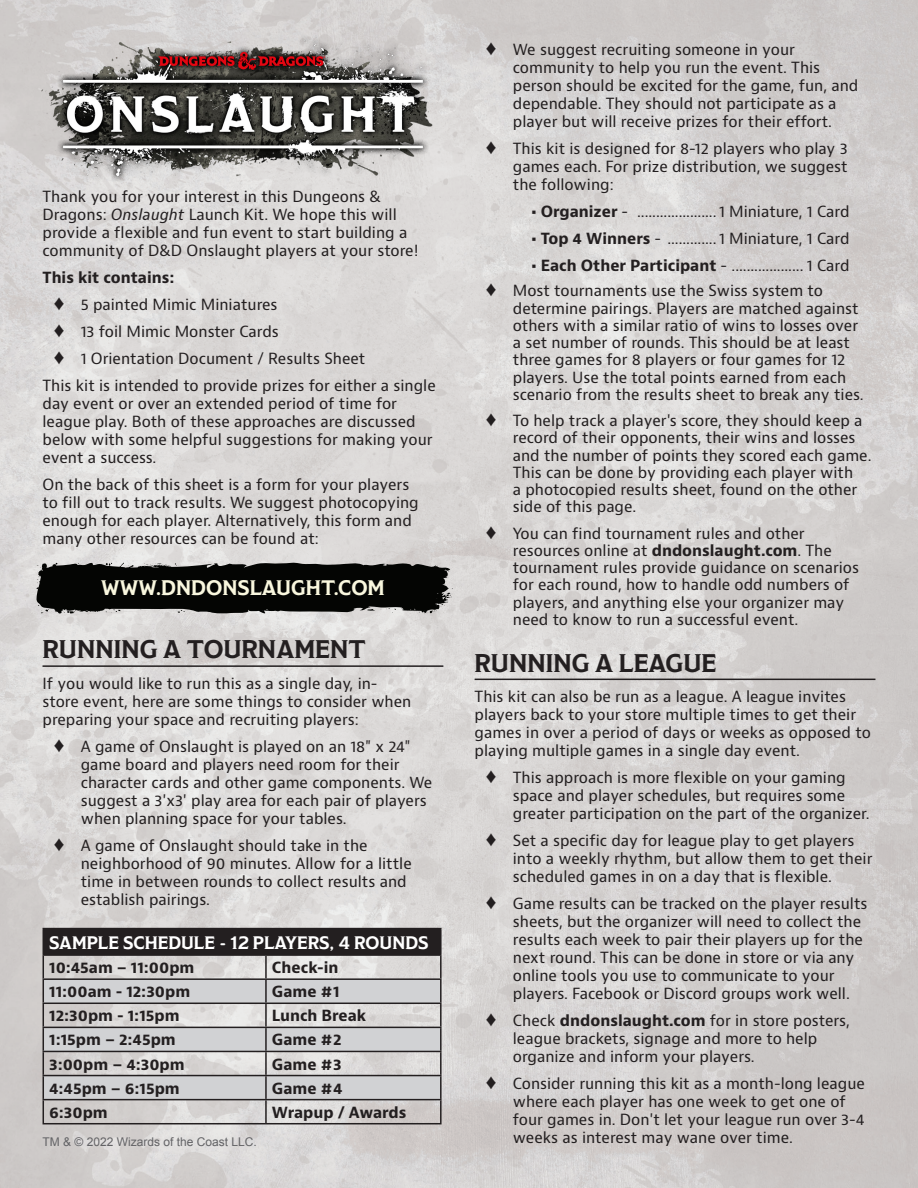
<style>
.page{position:relative;width:918px;height:1188px;background:#fff}
.page>*{position:absolute;margin:0;border:0;box-sizing:border-box;transform-origin:0 0}
.Heading_2{font:700 25.5px "Tiamat Text";color:#231f20}
.Heading_3{font:700 21px "Tiamat Text";color:#f9f7de}
.Heading_3-2{font:700 18px "Tiamat Text";color:#fff}
.Body_Text{font:15px/18px "Bernino Sans";color:#231f20}
.Body_Text-2{font:700 15px "Bernino Sans";color:#231f20}
.Body_Text_ALT{font:12px "Arial";color:#636366}
.s1{font-style:italic}
.s2{font-family:"Arial";font-weight:900;font-size:21px}
.s3{font-weight:700}
</style>
<div class="page">
<img style="left:0;top:0;width:918px;height:1188px">
<hr style="left:43px;top:665px;width:400px;height:2px;background:#231f20">
<div style="left:43px;top:929px;width:398px;height:26px;background:#231f20"></div>
<svg style="left:44px;top:980px;width:396px;height:119px;background:#d2d1d2"></svg>
<hr style="left:43px;top:928px;width:223px;height:1px;background:#231f20">
<hr style="left:266px;top:928px;width:176px;height:1px;background:#231f20">
<hr style="left:440px;top:929px;width:2px;height:25px;background:#231f20">
<hr style="left:43px;top:954px;width:223px;height:2px;background:#231f20">
<hr style="left:266px;top:954px;width:176px;height:2px;background:#231f20">
<hr style="left:265px;top:956px;width:2px;height:22px;background:#231f20">
<hr style="left:440px;top:956px;width:2px;height:22px;background:#231f20">
<hr style="left:43px;top:978px;width:223px;height:2px;background:#231f20">
<hr style="left:266px;top:978px;width:176px;height:2px;background:#231f20">
<hr style="left:265px;top:980px;width:2px;height:23px;background:#231f20">
<hr style="left:440px;top:980px;width:2px;height:23px;background:#231f20">
<hr style="left:43px;top:1003px;width:223px;height:1px;background:#231f20">
<hr style="left:266px;top:1003px;width:176px;height:1px;background:#231f20">
<hr style="left:265px;top:1004px;width:2px;height:23px;background:#231f20">
<hr style="left:440px;top:1004px;width:2px;height:23px;background:#231f20">
<hr style="left:43px;top:1027px;width:223px;height:1px;background:#231f20">
<hr style="left:266px;top:1027px;width:176px;height:1px;background:#231f20">
<hr style="left:265px;top:1028px;width:2px;height:23px;background:#231f20">
<hr style="left:440px;top:1028px;width:2px;height:23px;background:#231f20">
<hr style="left:43px;top:1051px;width:223px;height:1px;background:#231f20">
<hr style="left:266px;top:1051px;width:176px;height:1px;background:#231f20">
<hr style="left:265px;top:1052px;width:2px;height:23px;background:#231f20">
<hr style="left:440px;top:1052px;width:2px;height:23px;background:#231f20">
<hr style="left:43px;top:1075px;width:223px;height:1px;background:#231f20">
<hr style="left:266px;top:1075px;width:176px;height:1px;background:#231f20">
<hr style="left:265px;top:1076px;width:2px;height:23px;background:#231f20">
<hr style="left:440px;top:1076px;width:2px;height:23px;background:#231f20">
<hr style="left:43px;top:1099px;width:223px;height:1px;background:#231f20">
<svg style="left:43px;top:955px;width:1px;height:168px"></svg>
<hr style="left:266px;top:1099px;width:176px;height:1px;background:#231f20">
<hr style="left:265px;top:1100px;width:2px;height:23px;background:#231f20">
<hr style="left:440px;top:1100px;width:2px;height:23px;background:#231f20">
<hr style="left:43px;top:1123px;width:223px;height:1px;background:#231f20">
<hr style="left:266px;top:1123px;width:176px;height:1px;background:#231f20">
<hr style="left:475px;top:679px;width:400px;height:1px;background:#231f20">
<img style="left:41px;top:34px;width:404px;height:159px">
<svg style="left:36px;top:562px;width:417px;height:52px;background:#242422"></svg>
<p class="Body_Text" style="left:43px;top:188px;width:378px">Thank you for your interest in this Dungeons &amp; Dragons: <span class="s1">Onslaught</span> Launch Kit. We hope this will provide a flexible and fun event to start building a community of D&amp;D Onslaught players at your store!</p>
<p class="Body_Text-2" style="left:43px;top:268px;width:134px">This kit contains:</p>
<p class="Body_Text" style="left:54px;top:296px;width:225px"><span class="s2">♦</span> 5 painted Mimic Miniatures</p>
<p class="Body_Text" style="left:54px;top:323px;width:227px"><span class="s2">♦</span> 13 foil Mimic Monster Cards</p>
<p class="Body_Text" style="left:54px;top:350px;width:313px"><span class="s2">♦</span> 1 Orientation Document / Results Sheet</p>
<p class="Body_Text" style="left:43px;top:377px;width:395px">This kit is intended to provide prizes for either a single day event or over an extended period of time for league play. Both of these approaches are discussed below with some helpful suggestions for making your event a success.</p>
<p class="Body_Text" style="left:43px;top:476px;width:378px">On the back of this sheet is a form for your players to fill out to track results. We suggest photocopying enough for each player. Alternatively, this form and many other resources can be found at:</p>
<p class="Heading_3" style="left:101px;top:577px;width:285px">WWW.DNDONSLAUGHT.COM</p>
<p class="Heading_2" style="left:43px;top:636px;width:325px">RUNNING A TOURNAMENT</p>
<p class="Body_Text" style="left:43px;top:675px;width:370px">If you would like to run this as a single day, in&shy;store event, here are some things to consider when preparing your space and recruiting players:</p>
<p class="Body_Text" style="left:81px;top:738px;width:353px;text-indent:-27px"><span class="s2">♦</span> A game of Onslaught is played on an 18" x 24" game board and players need room for their character cards and other game components. We suggest a 3'x3' play area for each pair of players when planning space for your tables.</p>
<p class="Body_Text" style="left:81px;top:837px;width:333px;text-indent:-27px"><span class="s2">♦</span> A game of Onslaught should take in the neighborhood of 90 minutes. Allow for a little time in between rounds to collect results and establish pairings.</p>
<p class="Heading_3-2" style="left:49px;top:933px;width:381px">SAMPLE SCHEDULE - 12 PLAYERS, 4 ROUNDS</p>
<p class="Body_Text-2" style="left:49px;top:958px;width:147px">10:45am – 11:00pm</p>
<p class="Body_Text-2" style="left:272px;top:958px;width:68px">Check-in</p>
<p class="Body_Text-2" style="left:49px;top:982px;width:142px">11:00am - 12:30pm</p>
<p class="Body_Text-2" style="left:272px;top:982px;width:69px">Game #1</p>
<p class="Body_Text-2" style="left:49px;top:1006px;width:132px">12:30pm - 1:15pm</p>
<p class="Body_Text-2" style="left:272px;top:1006px;width:96px">Lunch Break</p>
<p class="Body_Text-2" style="left:49px;top:1030px;width:128px">1:15pm – 2:45pm</p>
<p class="Body_Text-2" style="left:272px;top:1030px;width:71px">Game #2</p>
<p class="Body_Text-2" style="left:49px;top:1054px;width:137px">3:00pm – 4:30pm</p>
<p class="Body_Text-2" style="left:272px;top:1054px;width:71px">Game #3</p>
<p class="Body_Text-2" style="left:49px;top:1078px;width:132px">4:45pm – 6:15pm</p>
<p class="Body_Text-2" style="left:272px;top:1078px;width:72px">Game #4</p>
<p class="Body_Text-2" style="left:49px;top:1103px;width:60px">6:30pm</p>
<p class="Body_Text-2" style="left:272px;top:1103px;width:136px">Wrapup / Awards</p>
<p class="Body_Text" style="left:513px;top:40px;width:347px;text-indent:-27px"><span class="s2">♦</span> We suggest recruiting someone in your community to help you run the event. This person should be excited for the game, fun, and dependable. They should not participate as a player but will receive prizes for their effort.</p>
<p class="Body_Text" style="left:513px;top:139px;width:336px;text-align:justify;text-indent:-27px"><span class="s2">♦</span> This kit is designed for 8-12 players who play 3 games each. For prize distribution, we suggest the following:</p>
<p class="Body_Text" style="left:532px;top:202px;width:319px"><span class="s3">• Organizer</span> - ..................... 1 Miniature, 1 Card</p>
<p class="Body_Text" style="left:532px;top:229px;width:319px"><span class="s3">• Top 4 Winners</span> - ............. 1 Miniature, 1 Card</p>
<p class="Body_Text" style="left:532px;top:256px;width:320px"><span class="s3">• Each Other Participant</span> - ................... 1 Card</p>
<p class="Body_Text" style="left:513px;top:283px;width:352px;line-height:17.2px;text-indent:-27px"><span class="s2">♦</span> Most tournaments use the Swiss system to determine pairings. Players are matched against others with a similar ratio of wins to losses over a set number of rounds. This should be at least three games for 8 players or four games for 12 players. Use the total points earned from each scenario from the results sheet to break any ties.</p>
<p class="Body_Text" style="left:513px;top:412px;width:360px;line-height:17.2px;text-indent:-27px"><span class="s2">♦</span> To help track a player's score, they should keep a record of their opponents, their wins and losses and the number of points they scored each game.<br>This can be done by providing each player with<br>a photocopied results sheet, found on the other side of this page.</p>
<p class="Body_Text" style="left:513px;top:525px;width:348px;line-height:17.2px;text-indent:-27px"><span class="s2">♦</span> You can find tournament rules and other resources online at <span class="s3">dndonslaught.com</span>. The tournament rules provide guidance on scenarios for each round, how to handle odd numbers of players, and anything else your organizer may need to know to run a successful event.</p>
<p class="Heading_2" style="left:475px;top:649px;width:244px">RUNNING A LEAGUE</p>
<p class="Body_Text" style="left:475px;top:688px;width:398px">This kit can also be run as a league. A league invites players back to your store multiple times to get their games in over a period of days or weeks as opposed to playing multiple games in a single day event.</p>
<p class="Body_Text" style="left:513px;top:769px;width:358px;text-indent:-27px"><span class="s2">♦</span> This approach is more flexible on your gaming space and player schedules, but requires some greater participation on the part of the organizer.</p>
<p class="Body_Text" style="left:513px;top:832px;width:361px;text-indent:-27px"><span class="s2">♦</span> Set a specific day for league play to get players into a weekly rhythm, but allow them to get their scheduled games in on a day that is flexible.</p>
<p class="Body_Text" style="left:513px;top:895px;width:356px;text-indent:-27px"><span class="s2">♦</span> Game results can be tracked on the player results sheets, but the organizer will need to collect the results each week to pair their players up for the next round. This can be done in store or via any online tools you use to communicate to your players. Facebook or Discord groups work well.</p>
<p class="Body_Text" style="left:513px;top:1012px;width:338px;text-indent:-27px"><span class="s2">♦</span> Check <span class="s3">dndonslaught.com</span> for in store posters, league brackets, signage and more to help organize and inform your players.</p>
<p class="Body_Text" style="left:513px;top:1075px;width:354px;text-indent:-27px"><span class="s2">♦</span> Consider running this kit as a month-long league where each player has one week to get one of four games in. Don't let your league run over 3-4</p>
<p class="Body_Text_ALT" style="left:43px;top:1134px;width:216px">TM &amp; © 2022 Wizards of the Coast LLC.</p>
<p class="Body_Text" style="left:513px;top:1129px;width:282px">weeks as interest may wane over time.</p>
</div>
